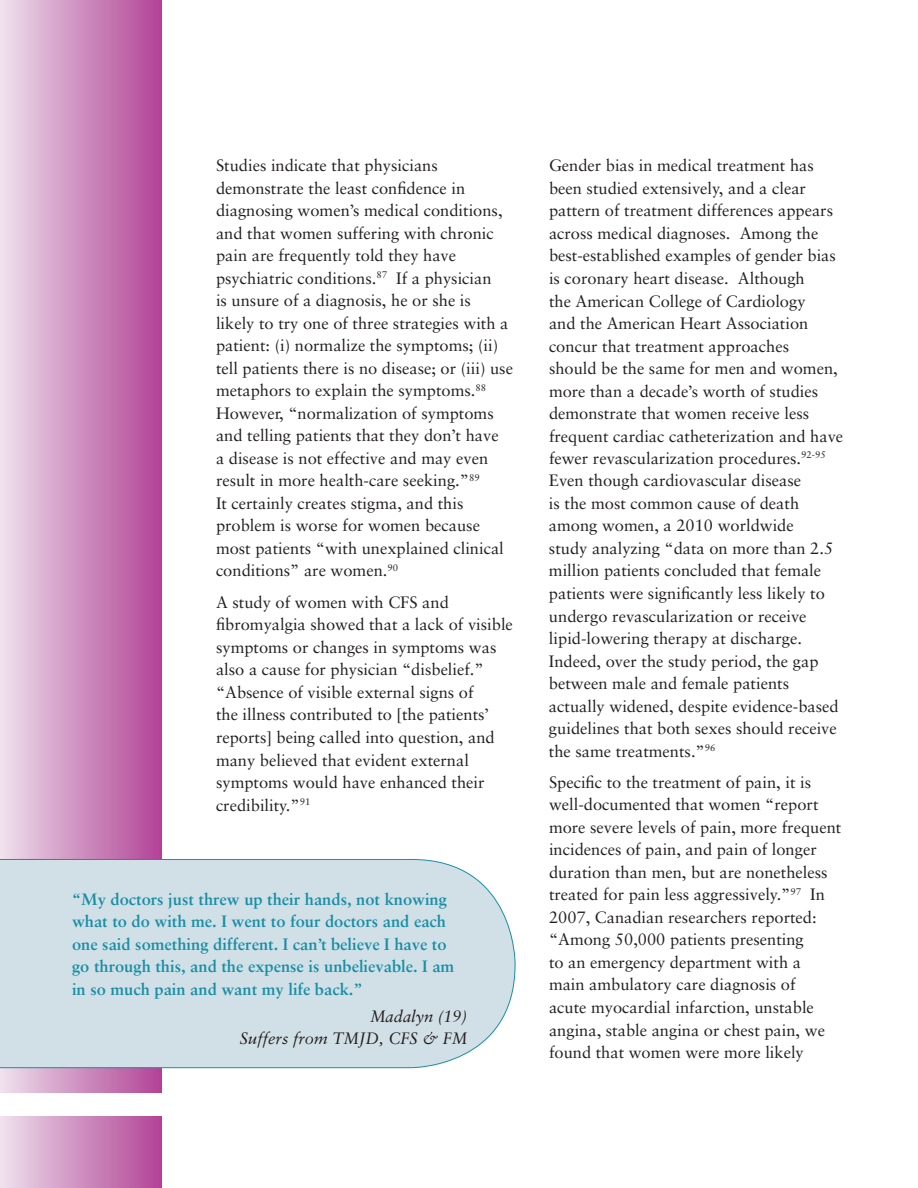
<style>
.page{position:relative;width:918px;height:1188px;background:#fff}
.page>*{position:absolute;margin:0;border:0;box-sizing:border-box;transform-origin:0 0}
.t1{font:16.5px/22.5px "Sabon";color:#231f20}
.t2{font:700 16.5px/22.5px "Sabon";color:#198ea5}
.t3{font:italic 16.5px "Sabon";color:#231f20}
</style>
<div class="page">
<div style="left:0;top:0;width:162px;height:1188px;background:linear-gradient(to right,#ede0ec,#b24396)"></div>
<div style="left:0;top:1093px;width:918px;height:23px;background:#fff"></div>
<div style="left:0;top:859px;width:515px;height:209px;background:#d1e0e7"></div>
<p class="t1" style="left:216px;top:154px;width:299px">Studies indicate that physicians demonstrate the least confidence in diagnosing women’s medical conditions, and that women suffering with chronic pain are frequently told they have psychiatric conditions.<sup>87</sup> If a physician<br>is unsure of a diagnosis, he or she is likely to try one of three strategies with a patient: (i) normalize the symptoms; (ii) tell patients there is no disease; or (iii) use metaphors to explain the symptoms.<sup>88<br></sup>However, “normalization of symptoms and telling patients that they don’t have<br>a disease is not effective and may even result in more health-care seeking.”<sup>89<br></sup>It certainly creates stigma, and this problem is worse for women because most patients “with unexplained clinical conditions” are women.<sup>90</sup></p>
<p class="t1" style="left:216px;top:591px;width:298px">A study of women with CFS and fibromyalgia showed that a lack of visible symptoms or changes in symptoms was also a cause for physician “disbelief.” “Absence of visible external signs of<br>the illness contributed to [the patients’ reports] being called into question, and many believed that evident external symptoms would have enhanced their credibility.”<sup>91</sup></p>
<p class="t2" style="left:72px;top:887px;width:384px">“My doctors just threw up their hands, not knowing what to do with me. I went to four doctors and each one said something different. I can’t believe I have to go through this, and the expense is unbelievable. I am in so much pain and want my life back.”</p>
<p class="t3" style="left:370px;top:1006px;width:99px">Madalyn (19)</p>
<p class="t3" style="left:240px;top:1029px;width:229px">Suffers from TMJD, CFS &amp; FM</p>
<p class="t1" style="left:549px;top:154px;width:296px">Gender bias in medical treatment has been studied extensively, and a clear pattern of treatment differences appears across medical diagnoses. Among the best-established examples of gender bias is coronary heart disease. Although<br>the American College of Cardiology<br>and the American Heart Association concur that treatment approaches<br>should be the same for men and women, more than a decade’s worth of studies demonstrate that women receive less frequent cardiac catheterization and have fewer revascularization procedures.<sup>92-95<br></sup>Even though cardiovascular disease<br>is the most common cause of death among women, a 2010 worldwide<br>study analyzing “data on more than 2.5 million patients concluded that female patients were significantly less likely to undergo revascularization or receive lipid-lowering therapy at discharge.<br>Indeed, over the study period, the gap between male and female patients actually widened, despite evidence-based guidelines that both sexes should receive the same treatments.”<sup>96</sup></p>
<p class="t1" style="left:549px;top:771px;width:294px">Specific to the treatment of pain, it is well-documented that women “report more severe levels of pain, more frequent incidences of pain, and pain of longer duration than men, but are nonetheless treated for pain less aggressively.”<sup>97</sup> In 2007, Canadian researchers reported: “Among 50,000 patients presenting<br>to an emergency department with a<br>main ambulatory care diagnosis of<br>acute myocardial infarction, unstable angina, stable angina or chest pain, we found that women were more likely</p>
</div>
